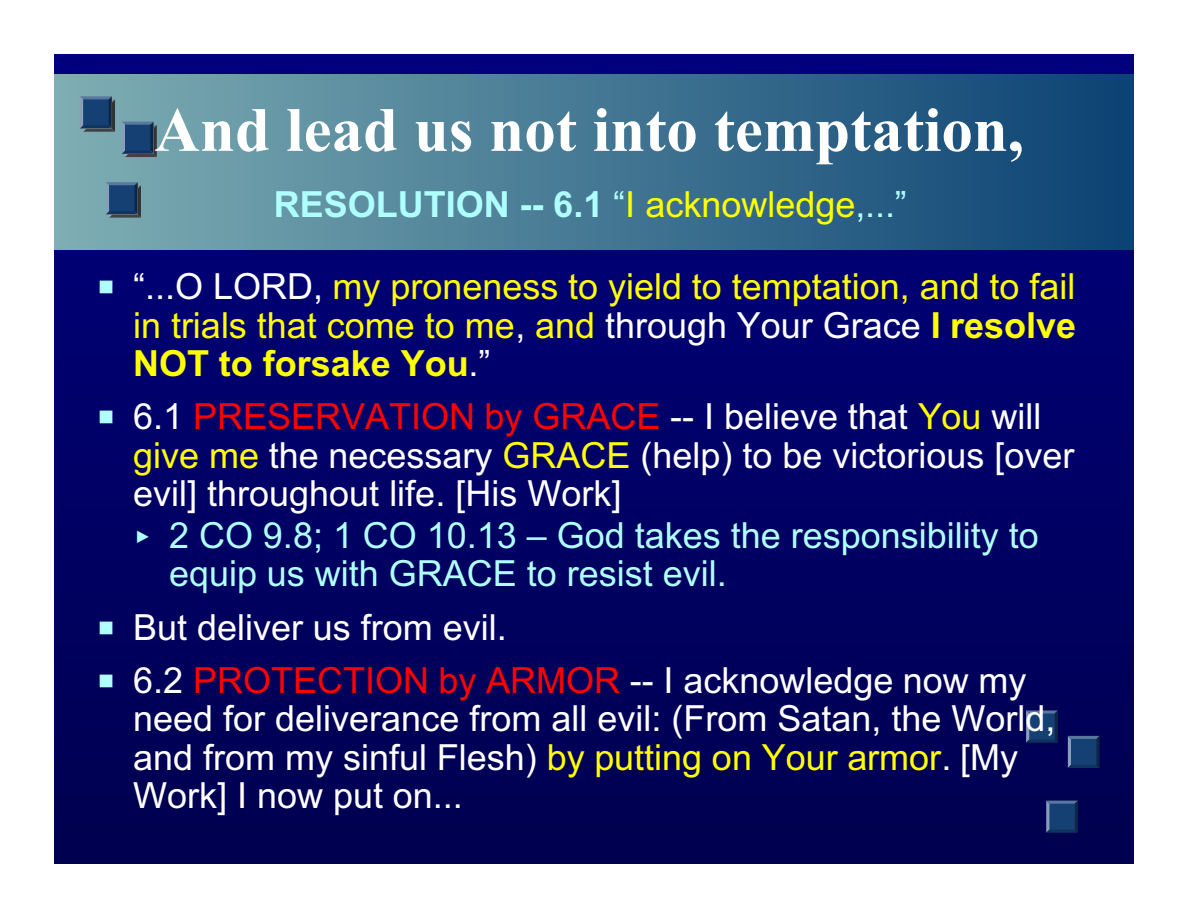
<style>
.page{position:relative;width:1188px;height:918px;background:#fff}
.page>*{position:absolute;margin:0;border:0;box-sizing:border-box;transform-origin:0 0}
.t1{font:700 63px "Times New Roman";color:#fff}
.t2{font:36px/38.2px "Arial";color:#fff}
.t3{font:36px/38.2px "Arial";color:#ff0;text-align:justify}
.t4{font:36px/38.4px "Arial";color:#b0ffff}
.t5{font:700 36px "Arial";color:#b0ffff}
.s1{font-weight:400}
.s2{font-weight:400;color:#ff0}
.s3{color:#fff}
.s4{font-weight:700}
.s5{color:#f00}
.s6{color:#ff0}
</style>
<div class="page">
<img style="left:54px;top:54px;width:1080px;height:810px">
<img style="left:54px;top:75px;width:1080px;height:174px">
<svg style="left:122px;top:122px;width:35px;height:35px"></svg>
<svg style="left:80px;top:96px;width:35px;height:36px"></svg>
<svg style="left:106px;top:182px;width:35px;height:36px"></svg>
<svg style="left:1068px;top:736px;width:32px;height:32px"></svg>
<svg style="left:1026px;top:710px;width:32px;height:33px"></svg>
<svg style="left:1046px;top:801px;width:32px;height:32px"></svg>
<svg style="left:100px;top:281px;width:13px;height:13px"></svg>
<svg style="left:100px;top:411px;width:13px;height:13px"></svg>
<svg style="left:137px;top:530px;width:12px;height:13px"></svg>
<svg style="left:100px;top:621px;width:13px;height:13px"></svg>
<svg style="left:100px;top:675px;width:13px;height:12px"></svg>
<h1 class="t1" style="left:154px;top:108px;width:871px">And lead us not into temptation,</h1>
<p class="t5" style="left:274px;top:191px;width:634px">RESOLUTION -- 6.1 <span class="s1">“</span><span class="s2">I acknowledge</span><span class="s1">,...”</span></p>
<p class="t3" style="left:133px;top:271px;width:944px"><span class="s3">“...O LORD,</span> my proneness to yield to temptation, and to fail in trials that come to me<span class="s3">,</span> and <span class="s3">through Your Grace</span> <span class="s4">I resolve NOT to forsake You</span><span class="s3">.”</span></p>
<p class="t2" style="left:133px;top:401px;width:943px">6.1 <span class="s5">PRESERVATION by GRACE</span> -- I believe that <span class="s6">You</span> will <span class="s6">give me</span> the necessary <span class="s6">GRACE</span> (help) to be victorious [over evil] throughout life. [His Work]</p>
<p class="t4" style="left:169px;top:519px;width:871px">2 CO 9.8; 1 CO 10.13 – God takes the responsibility to equip us with GRACE to resist evil.</p>
<p class="t2" style="left:133px;top:604px;width:895px;line-height:53.4px">But deliver us from evil.<br>6.2 <span class="s5">PROTECTION by ARMOR</span> -- I acknowledge now my</p>
<p class="t2" style="left:133px;top:703px;width:924px">need for deliverance from all evil: (From Satan, the World, and from my sinful Flesh) <span class="s6">by putting on Your armor</span>. [My<br>Work] I now put on...</p>
</div>
